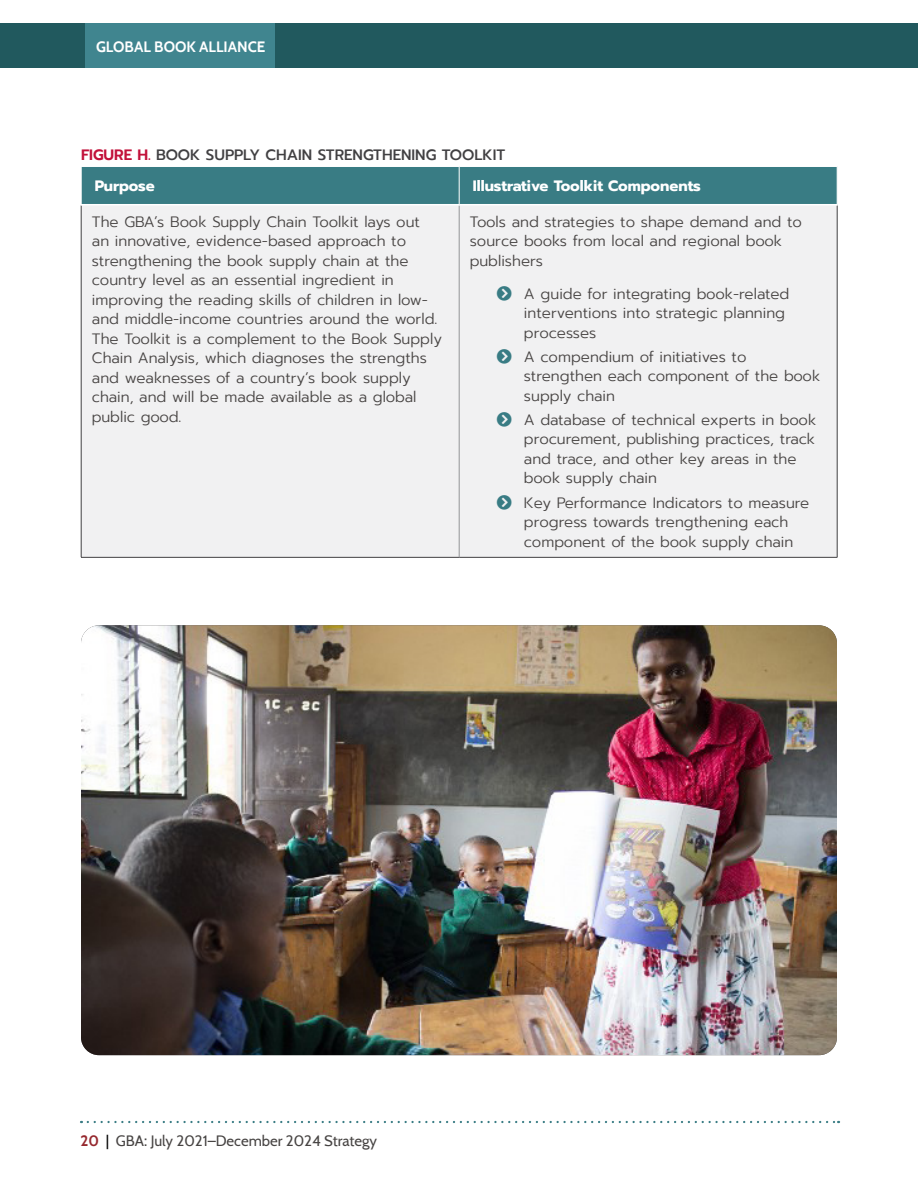
<style>
.page{position:relative;width:918px;height:1188px;background:#fff}
.page>*{position:absolute;margin:0;border:0;box-sizing:border-box;transform-origin:0 0}
.TD_-_left_aligned{font:300 15px/19.5px "Prompt";color:#474443}
.Table_Title{font:500 15px "Prompt";color:#414042}
.t1{font:15px "Cabin";color:#474443}
.TH_1{font:700 15px "Prompt";color:#fff}
.t2{font:700 15px "Cabin";color:#fff}
.s1{font-weight:600;color:#c2113a}
.s2{color:#397c84}
.s3{font-weight:700;color:#96292f}
.s4{color:#050505}
</style>
<div class="page">
<div style="left:0;top:23px;width:918px;height:45px;background:#21595e"></div>
<div style="left:85px;top:23px;width:189px;height:45px;background:#40858f"></div>
<svg style="left:88px;top:1121px;width:751px;height:2px"></svg>
<div style="left:82px;top:167px;width:755px;height:37px;background:#397c84"></div>
<div style="left:82px;top:205px;width:755px;height:352px;background:#f1f1f2"></div>
<hr style="left:459px;top:167px;width:1px;height:37px;background:#fff">
<hr style="left:81px;top:205px;width:1px;height:352px;background:#414042">
<hr style="left:837px;top:205px;width:1px;height:352px;background:#414042">
<hr style="left:81px;top:557px;width:378px;height:1px;background:#414042">
<hr style="left:459px;top:557px;width:378px;height:1px;background:#414042">
<hr style="left:459px;top:205px;width:1px;height:352px;background:#939598">
<img style="left:81px;top:625px;width:756px;height:430px">
<p class="t2" style="left:96px;top:35px;width:171px">GLOBAL BOOK ALLIANCE</p>
<p class="Table_Title" style="left:81px;top:144px;width:426px"><span class="s1">FIGURE H.</span> BOOK SUPPLY CHAIN STRENGTHENING TOOLKIT</p>
<p class="TH_1" style="left:95px;top:175px;width:61px">Purpose</p>
<p class="TH_1" style="left:473px;top:175px;width:230px">Illustrative Toolkit Components</p>
<p class="TD_-_left_aligned" style="left:92px;top:212px;width:352px">The GBA’s Book Supply Chain Toolkit lays out<br>an innovative, evidence-based approach to strengthening the book supply chain at the country level as an essential ingredient in improving the reading skills of children in low&shy;and middle-income countries around the world.<br>The Toolkit is a complement to the Book Supply Chain Analysis, which diagnoses the strengths and weaknesses of a country’s book supply chain, and will be made available as a global public good.</p>
<p class="TD_-_left_aligned" style="left:470px;top:212px;width:334px">Tools and strategies to shape demand and to source books from local and regional book publishers</p>
<p class="TD_-_left_aligned" style="left:524px;top:284px;width:267px;text-indent:-27px"><span class="s2">□</span> A guide for integrating book-related interventions into strategic planning processes</p>
<p class="TD_-_left_aligned" style="left:524px;top:347px;width:298px;text-indent:-27px"><span class="s2">□</span> A compendium of initiatives to strengthen each component of the book supply chain</p>
<p class="TD_-_left_aligned" style="left:524px;top:410px;width:294px;text-indent:-27px"><span class="s2">□</span> A database of technical experts in book procurement, publishing practices, track and trace, and other key areas in the book supply chain</p>
<p class="TD_-_left_aligned" style="left:524px;top:493px;width:287px;text-indent:-27px"><span class="s2">□</span> Key Performance Indicators to measure progress towards trengthening each component of the book supply chain</p>
<p class="t1" style="left:80px;top:1129px;width:298px"><span class="s3">20</span> <span class="s4">|</span> GBA: July 2021–December 2024 Strategy</p>
</div>
